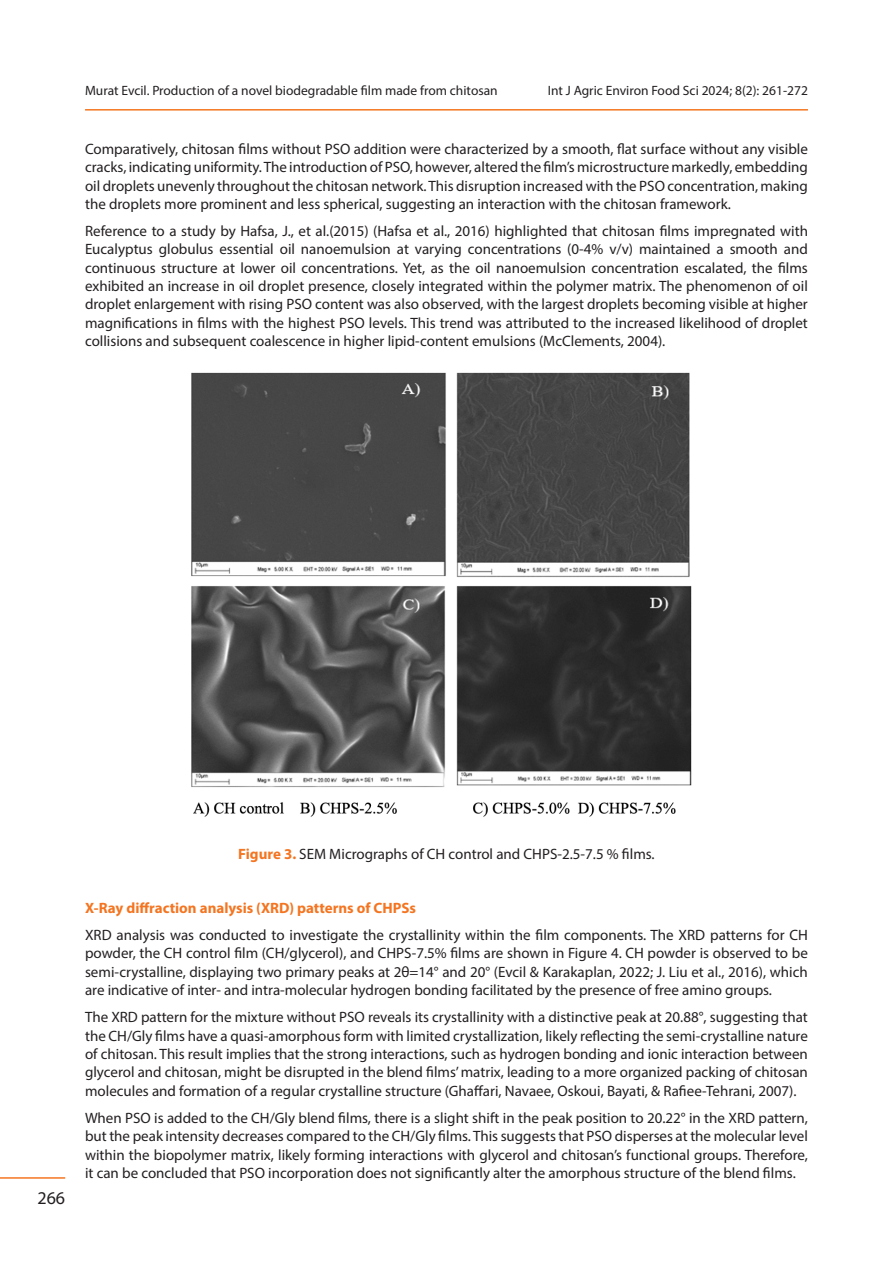
<style>
.page{position:relative;width:893px;height:1263px;background:#fff}
.page>*{position:absolute;margin:0;border:0;box-sizing:border-box;transform-origin:0 0}
.t1{font:18px "Myriad Pro";color:#231f20}
.Normal__Web{font:15px/18.5px "Myriad Pro";color:#231f20;text-align:justify}
.t2{font:700 15px "Myriad Pro";color:#f47521}
.t3{font:13.5px "Myriad Pro";color:#231f20}
.s1{font-weight:700;color:#f47521}
</style>
<div class="page">
<hr style="left:0;top:1177px;width:65px;height:2px;background:#f47521">
<hr style="left:85px;top:109px;width:723px;height:2px;background:#f47521">
<img style="left:191px;top:372px;width:501px;height:445px">
<p class="t3" style="left:85px;top:82px;width:414px">Murat Evcil. Production of a novel biodegradable film made from chitosan</p>
<p class="t3" style="left:548px;top:82px;width:262px">Int J Agric Environ Food Sci 2024; 8(2): 261-272</p>
<p class="Normal__Web" style="left:85px;top:139px;width:724px">Comparatively, chitosan films without PSO addition were characterized by a smooth, flat surface without any visible cracks, indicating uniformity. The introduction of PSO, however, altered the film’s microstructure markedly, embedding oil droplets unevenly throughout the chitosan network. This disruption increased with the PSO concentration, making the droplets more prominent and less spherical, suggesting an interaction with the chitosan framework.</p>
<p class="Normal__Web" style="left:85px;top:221px;width:724px">Reference to a study by Hafsa, J., et al.(2015) (Hafsa et al., 2016) highlighted that chitosan films impregnated with Eucalyptus globulus essential oil nanoemulsion at varying concentrations (0-4% v/v) maintained a smooth and continuous structure at lower oil concentrations. Yet, as the oil nanoemulsion concentration escalated, the films exhibited an increase in oil droplet presence, closely integrated within the polymer matrix. The phenomenon of oil droplet enlargement with rising PSO content was also observed, with the largest droplets becoming visible at higher magnifications in films with the highest PSO levels. This trend was attributed to the increased likelihood of droplet collisions and subsequent coalescence in higher lipid-content emulsions (McClements, 2004).</p>
<p class="t1" style="left:37px;top:1187px;width:29px">266</p>
<p class="Normal__Web" style="left:238px;top:845px;width:418px"><span class="s1">Figure 3.</span> SEM Micrographs of CH control and CHPS-2.5-7.5 % films.</p>
<p class="t2" style="left:85px;top:898px;width:333px">X-Ray diffraction analysis (XRD) patterns of CHPSs</p>
<p class="Normal__Web" style="left:85px;top:925px;width:724px">XRD analysis was conducted to investigate the crystallinity within the film components. The XRD patterns for CH powder, the CH control film (CH/glycerol), and CHPS-7.5% films are shown in Figure 4. CH powder is observed to be semi-crystalline, displaying two primary peaks at 2θ=14° and 20° (Evcil &amp; Karakaplan, 2022; J. Liu et al., 2016), which are indicative of inter- and intra-molecular hydrogen bonding facilitated by the presence of free amino groups.</p>
<p class="Normal__Web" style="left:85px;top:1008px;width:724px">The XRD pattern for the mixture without PSO reveals its crystallinity with a distinctive peak at 20.88°, suggesting that the CH/Gly films have a quasi-amorphous form with limited crystallization, likely reflecting the semi-crystalline nature of chitosan. This result implies that the strong interactions, such as hydrogen bonding and ionic interaction between glycerol and chitosan, might be disrupted in the blend films’ matrix, leading to a more organized packing of chitosan molecules and formation of a regular crystalline structure (Ghaffari, Navaee, Oskoui, Bayati, &amp; Rafiee-Tehrani, 2007).</p>
<p class="Normal__Web" style="left:85px;top:1108px;width:724px">When PSO is added to the CH/Gly blend films, there is a slight shift in the peak position to 20.22° in the XRD pattern, but the peak intensity decreases compared to the CH/Gly films. This suggests that PSO disperses at the molecular level within the biopolymer matrix, likely forming interactions with glycerol and chitosan’s functional groups. Therefore, it can be concluded that PSO incorporation does not significantly alter the amorphous structure of the blend films.</p>
</div>
